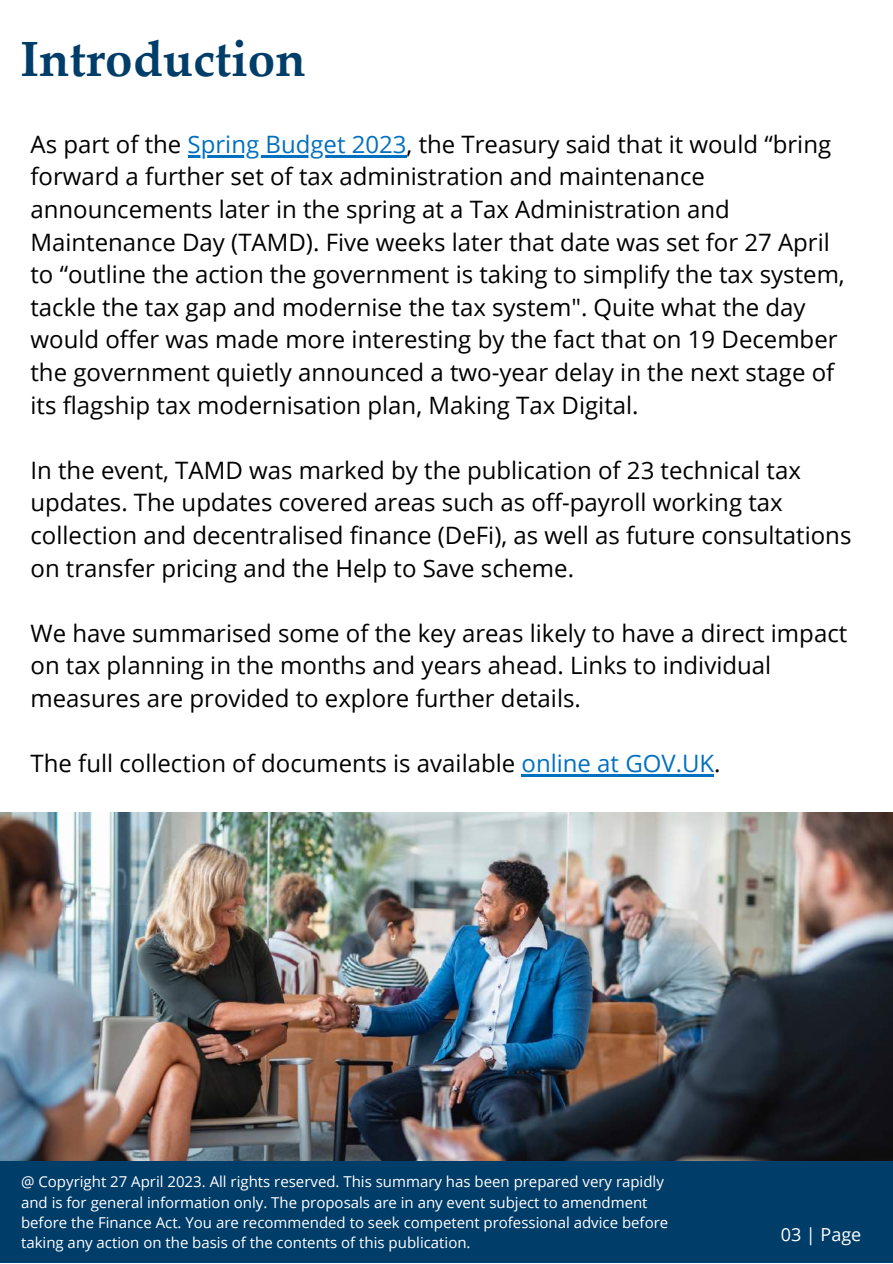
<style>
.page{position:relative;width:893px;height:1264px;background:#fff}
.page>*{position:absolute;margin:0;border:0;box-sizing:border-box;transform-origin:0 0}
.t1{font:700 49.5px "Palatino Linotype";color:#003d69}
.t2{font:24px/32.5px "Open Sans";color:#000}
.t3{font:18px "Open Sans";color:#fff}
.t4{font:15px/20.2px "Open Sans";color:#fff}
.s1{color:#0070c0}
</style>
<div class="page">
<hr style="left:188px;top:155px;width:218px;height:2px;background:#0070c0">
<hr style="left:521px;top:774px;width:193px;height:2px;background:#0070c0">
<img style="left:0;top:812px;width:892px;height:348px">
<div style="left:0;top:1160px;width:892px;height:102px;background:#003d69"></div>
<h1 class="t1" style="left:20px;top:40px;width:287px">Introduction</h1>
<p class="t2" style="left:31px;top:127px;width:815px">As part of the <span class="s1">Spring Budget 2023</span>, the Treasury said that it would “bring forward a further set of tax administration and maintenance announcements later in the spring at a Tax Administration and Maintenance Day (TAMD). Five weeks later that date was set for 27 April to “outline the action the government is taking to simplify the tax system, tackle the tax gap and modernise the tax system". Quite what the day would offer was made more interesting by the fact that on 19 December the government quietly announced a two-year delay in the next stage of its flagship tax modernisation plan, Making Tax Digital.</p>
<p class="t2" style="left:31px;top:453px;width:822px">In the event, TAMD was marked by the publication of 23 technical tax updates. The updates covered areas such as off-payroll working tax collection and decentralised finance (DeFi), as well as future consultations on transfer pricing and the Help to Save scheme.</p>
<p class="t2" style="left:31px;top:616px;width:818px">We have summarised some of the key areas likely to have a direct impact on tax planning in the months and years ahead. Links to individual measures are provided to explore further details.</p>
<p class="t2" style="left:31px;top:746px;width:691px">The full collection of documents is available <span class="s1">online at GOV.UK</span>.</p>
<p class="t4" style="left:21px;top:1171px;width:648px">@ Copyright 27 April 2023. All rights reserved. This summary has been prepared very rapidly and is for general information only. The proposals are in any event subject to amendment before the Finance Act. You are recommended to seek competent professional advice before taking any action on the basis of the contents of this publication.</p>
<p class="t3" style="left:780px;top:1221px;width:82px">03 | Page</p>
</div>
